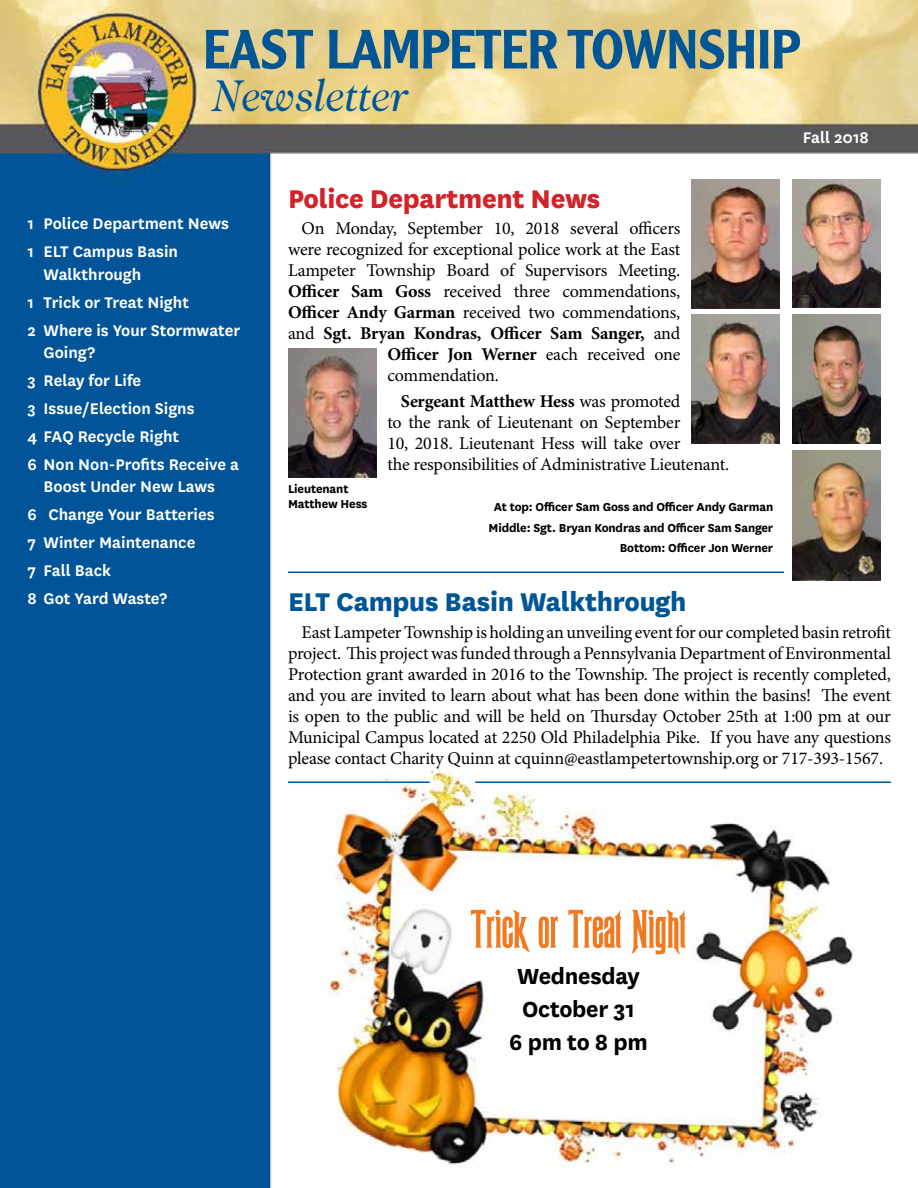
<style>
.page{position:relative;width:918px;height:1188px;background:#fff}
.page>*{position:absolute;margin:0;border:0;box-sizing:border-box;transform-origin:0 0}
.t1{font:500 54px "Clearface Gothic LH";letter-spacing:-.01em;color:#005695}
.t2{font:54px "Ravenscroft";letter-spacing:-.01em;color:#f17a21}
.t3{font:italic 45px "Caslon Two Twenty Four";color:#005695;scale:.9 1}
.t4{font:800 30px "National";letter-spacing:-.01em;color:#005695}
.t5{font:800 30px "National";letter-spacing:-.01em;color:#d2232a}
.t6{font:700 25.5px/33px "National";letter-spacing:-.01em;color:#000;text-align:center}
.t7{font:18px/21px "Minion Pro";letter-spacing:-.01em;color:#000}
.t8{font:600 18px/27.9px "National";color:#fff}
.t9{font:700 18px "Minion Pro";letter-spacing:-.01em;color:#000}
.t10{font:700 13.5px/20.4px "National";letter-spacing:-.01em;color:#000;text-align:right}
.s1{font-weight:700}
.s2{font-weight:400}
</style>
<div class="page">
<img style="left:0;top:0;width:918px;height:1188px">
<img style="left:288px;top:756px;width:601px;height:432px">
<img style="left:792px;top:451px;width:89px;height:129px">
<img style="left:691px;top:179px;width:89px;height:129px">
<img style="left:792px;top:179px;width:89px;height:129px">
<img style="left:691px;top:314px;width:89px;height:129px">
<img style="left:792px;top:314px;width:89px;height:129px">
<img style="left:288px;top:348px;width:89px;height:129px">
<hr style="left:288px;top:572px;width:496px;height:1px;background:#005695">
<hr style="left:475px;top:782px;width:416px;height:1px;background:#005695">
<hr style="left:288px;top:782px;width:142px;height:1px;background:#005695">
<h1 class="t1" style="left:203px;top:16px;width:599px">EAST LAMPETER TOWNSHIP</h1>
<h2 class="t3" style="left:214px;top:70px;width:218px">Newsletter</h2>
<p class="t8" style="left:27px;top:209px;width:203px">1 Police Department News<br>1 ELT Campus Basin</p>
<p class="t8" style="left:27px;top:259px;width:215px;text-indent:16px">Walkthrough<br>1 Trick or Treat Night<br>2 Where is Your Stormwater</p>
<p class="t8" style="left:27px;top:338px;width:213px;text-indent:16px">Going?<br>3 Relay for Life<br>3 Issue/Election Signs<br>4 FAQ Recycle Right<br>6 Non Non-Profits Receive a</p>
<p class="t8" style="left:27px;top:472px;width:189px;text-indent:16px">Boost Under New Laws<br>6 Change Your Batteries<br>7 Winter Maintenance<br>7 Fall Back<br>8 Got Yard Waste?</p>
<h3 class="t5" style="left:288px;top:177px;width:314px">Police Department News</h3>
<p class="t7" style="left:302px;top:218px;width:380px">On Monday, September 10, 2018 several officers</p>
<p class="t7" style="left:288px;top:239px;width:394px">were recognized for exceptional police work at the East</p>
<p class="t7" style="left:288px;top:260px;width:394px">Lampeter Township Board of Supervisors Meeting.</p>
<p class="t7" style="left:288px;top:281px;width:394px"><span class="s1">Officer Sam Goss</span> received three commendations,</p>
<p class="t7" style="left:288px;top:302px;width:394px"><span class="s1">Officer Andy Garman</span> received two commendations,</p>
<p class="t9" style="left:288px;top:321px;width:394px"><span class="s2">and</span> Sgt. Bryan Kondras, Officer Sam Sanger, <span class="s2">and</span></p>
<p class="t9" style="left:387px;top:342px;width:295px">Officer Jon Werner <span class="s2">each received one</span></p>
<p class="t7" style="left:387px;top:365px;width:113px">commendation.</p>
<p class="t7" style="left:387px;top:391px;width:343px;text-indent:14px"><span class="s1">Sergeant Matthew Hess</span> was promoted<br>to the rank of Lieutenant on September<br>10, 2018. Lieutenant Hess will take over<br>the responsibilities of Administrative Lieutenant.</p>
<p class="t10" style="left:489px;top:496px;width:286px">At top: Officer Sam Goss and Officer Andy Garman<br>Middle: Sgt. Bryan Kondras and Officer Sam Sanger<br>Bottom: Officer Jon Werner</p>
<p class="t10" style="left:288px;top:481px;width:81px;line-height:15px;text-align:left">Lieutenant<br>Matthew Hess</p>
<p class="t8" style="left:803px;top:123px;width:68px">Fall 2018</p>
<h3 class="t4" style="left:288px;top:581px;width:400px">ELT Campus Basin Walkthrough</h3>
<p class="t7" style="left:288px;top:622px;width:605px;text-align:justify;text-indent:14px">East Lampeter Township is holding an unveiling event for our completed basin retrofit project. This project was funded through a Pennsylvania Department of Environmental Protection grant awarded in 2016 to the Township. The project is recently completed, and you are invited to learn about what has been done within the basins! The event is open to the public and will be held on Thursday October 25th at 1:00 pm at our Municipal Campus located at 2250 Old Philadelphia Pike. If you have any questions please contact Charity Quinn at cquinn@eastlampetertownship.org or 717-393-1567.</p>
<h1 class="t2" style="left:470px;top:894px;width:218px">Trick or Treat Night</h1>
<h3 class="t6" style="left:509px;top:958px;width:140px">Wednesday<br>October 31<br>6 pm to 8 pm</h3>
</div>
